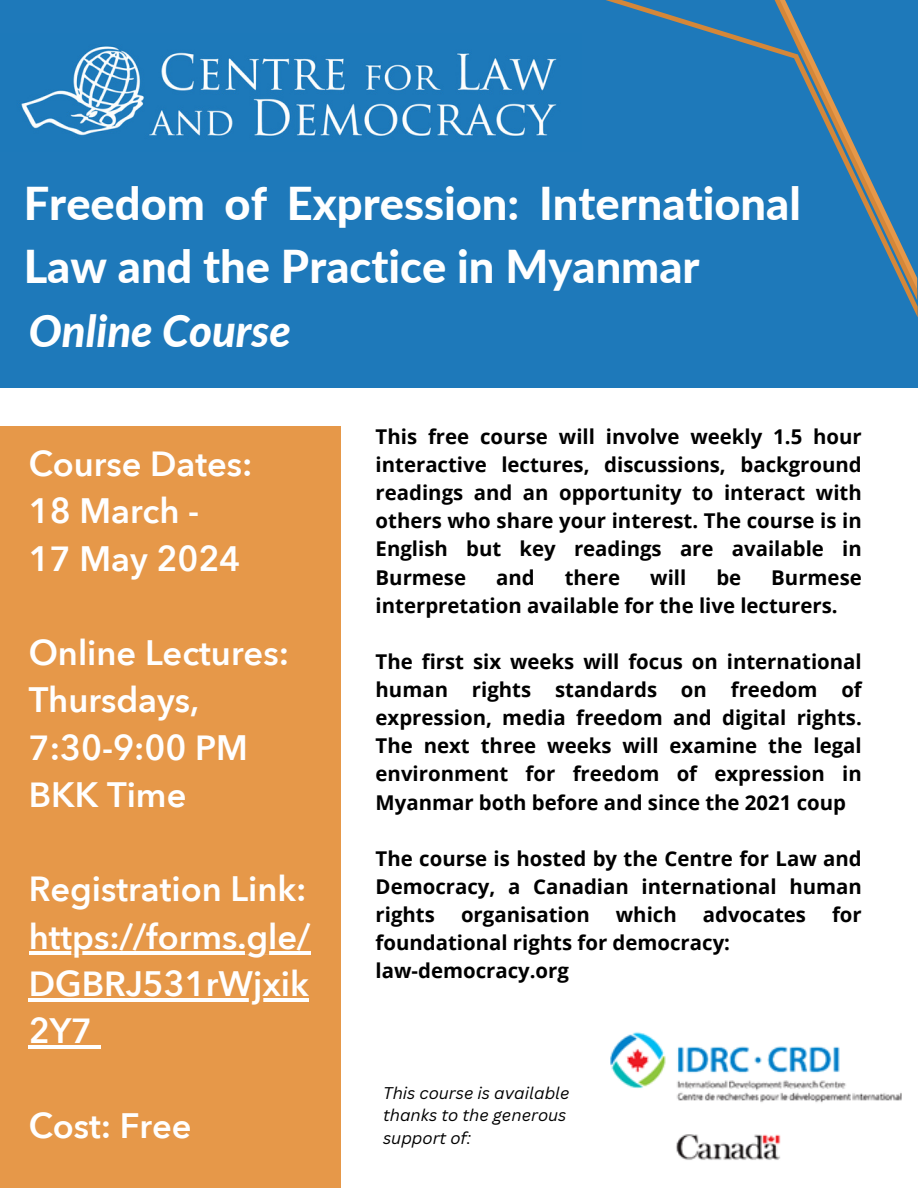
<style>
.page{position:relative;width:918px;height:1188px;background:#fff}
.page>*{position:absolute;margin:0;border:0;box-sizing:border-box;transform-origin:0 0}
.t1{font:800 45.3px/63px "Lato";color:#fff}
.t2{font:italic 800 43.8px "Lato";color:#fff}
.t3{font:600 34.5px/47.2px "Avenir Next Arabic";color:#fff}
.t4{font:700 20.4px/28.2px "Open Sans";color:#000;text-align:justify}
.t5{font:italic 16.5px/22.5px "Canva Sans";color:#000}
</style>
<div class="page">
<div style="left:0;top:426px;width:341px;height:762px;background:#e69849"></div>
<img style="left:610px;top:1032px;width:292px;height:128px">
<div style="left:0;top:0;width:918px;height:388px;background:#1e79ba"></div>
<img style="left:21px;top:46px;width:536px;height:91px">
<svg style="left:606px;top:0;width:312px;height:317px"></svg>
<hr style="left:29px;top:951px;width:282px;height:3px;background:#fff">
<hr style="left:29px;top:998px;width:280px;height:3px;background:#fff">
<hr style="left:29px;top:1045px;width:63px;height:4px;background:#fff">
<svg style="left:92px;top:1045px;width:9px;height:4px"></svg>
<h2 class="t1" style="left:24px;top:171px;width:779px">Freedom of Expression: International<br>Law and the Practice in Myanmar</h2>
<h2 class="t2" style="left:29px;top:304px;width:264px">Online Course</h2>
<h2 class="t3" style="left:29px;top:441px;width:225px">Course Dates:<br>18 March -<br>17 May 2024</h2>
<h3 class="t3" style="left:29px;top:630px;width:262px">Online Lectures:<br>Thursdays,<br>7:30-9:00 PM<br>BKK Time</h3>
<h3 class="t3" style="left:29px;top:866px;width:279px">Registration Link:</h3>
<h3 class="t3" style="left:29px;top:913px;width:283px">https://forms.gle/</h3>
<p class="t3" style="left:29px;top:960px;width:282px">DGBRJ531rWjxik<br>2Y7</p>
<p class="t3" style="left:29px;top:1102px;width:164px">Cost: Free</p>
<h1 class="t4" style="left:376px;top:422px;width:488px">This free course will involve weekly 1.5 hour interactive lectures, discussions, background readings and an opportunity to interact with others who share your interest. The course is in English but key readings are available in Burmese</h1>
<h1 class="t4" style="left:496px;top:563px;width:40px">and</h1>
<h1 class="t4" style="left:565px;top:563px;width:57px">there</h1>
<h1 class="t4" style="left:650px;top:563px;width:38px">will</h1>
<h1 class="t4" style="left:716px;top:563px;width:26px">be</h1>
<h1 class="t4" style="left:376px;top:563px;width:488px;text-indent:396px">Burmese interpretation available for the live lecturers.</h1>
<h1 class="t4" style="left:376px;top:647px;width:488px">The first six weeks will focus on international human rights standards on freedom of expression, media freedom and digital rights.<br>The next three weeks will examine the legal environment for freedom of expression in Myanmar both before and since the 2021 coup</h1>
<h2 class="t4" style="left:376px;top:844px;width:488px">The course is hosted by the Centre for Law and Democracy, a Canadian international human rights</h2>
<h2 class="t4" style="left:461px;top:900px;width:130px">organisation</h2>
<h2 class="t4" style="left:616px;top:900px;width:62px">which</h2>
<h2 class="t4" style="left:703px;top:900px;width:105px">advocates</h2>
<h2 class="t4" style="left:832px;top:900px;width:31px">for</h2>
<h2 class="t4" style="left:376px;top:928px;width:356px">foundational rights for democracy: law-democracy.org</h2>
<p class="t5" style="left:383px;top:1081px;width:188px">This course is available thanks to the generous support of:</p>
</div>
